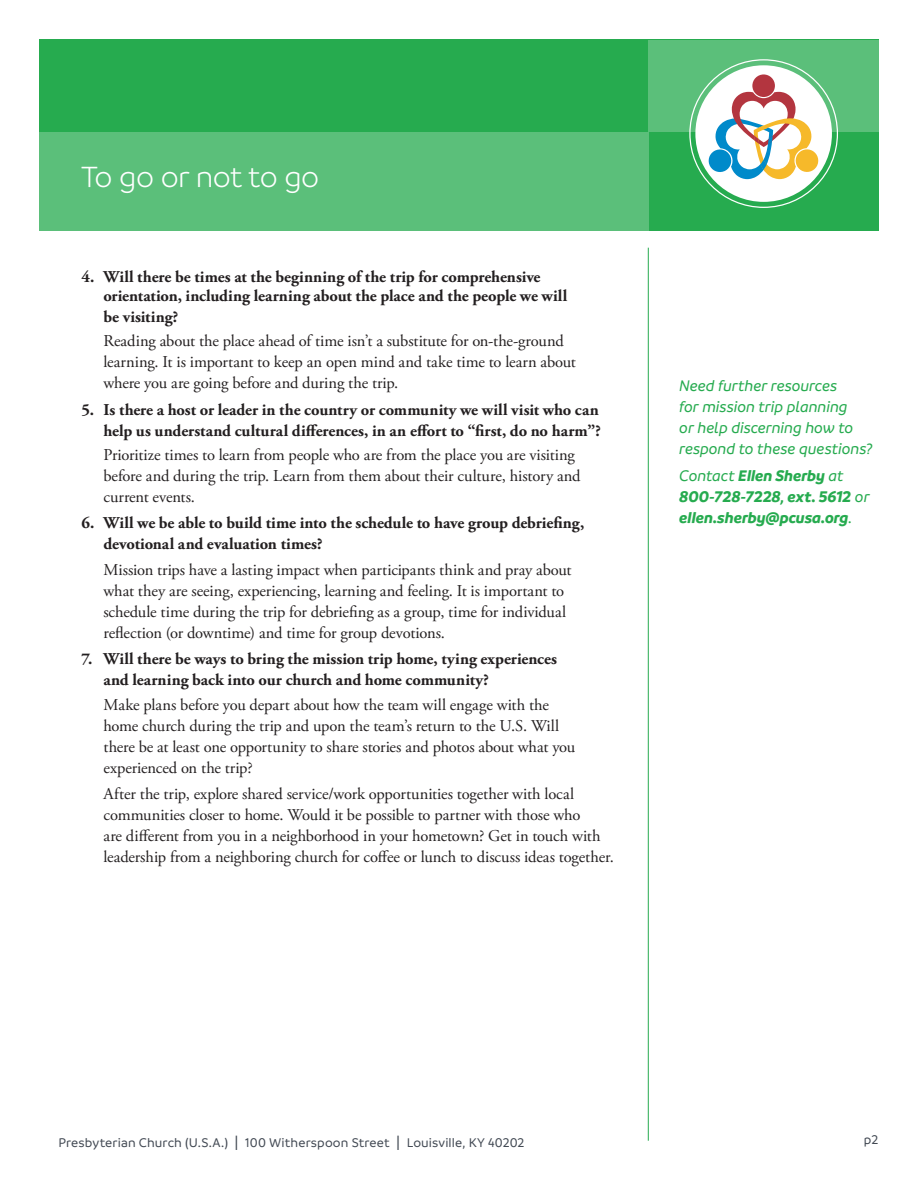
<style>
.page{position:relative;width:918px;height:1188px;background:#fff}
.page>*{position:absolute;margin:0;border:0;box-sizing:border-box;transform-origin:0 0}
.t1{font:300 31.5px "Branding";letter-spacing:-.02em;color:#fff}
.t2{font:16.5px/21px "Adobe Garamond Pro";letter-spacing:-.005em;color:#231f20}
.t3{font:700 16.5px/21px "Adobe Garamond Pro";color:#231f20}
.t4{font:italic 500 16.5px/21px "Branding";letter-spacing:-.01em;color:#26ab4f}
.t5{font:italic 700 16.5px/21px "Branding";letter-spacing:-.01em;color:#26ab4f}
.t6{font:500 13.5px "Branding";letter-spacing:.01em;color:#434a54}
.s1{font-weight:500}
.s2{font-size:16.5px}
</style>
<div class="page">
<div style="left:39px;top:39px;width:840px;height:191px;background:#26ab4f"></div>
<div style="left:39px;top:132px;width:609px;height:98px;background:#5bbf7a"></div>
<div style="left:648px;top:40px;width:231px;height:92px;background:#5bbf7a"></div>
<hr style="left:648px;top:248px;width:1px;height:893px;background:#26ab4f">
<div style="left:695px;top:65px;width:137px;height:137px;background:#fff;border-radius:50%"></div>
<div style="left:752px;top:74px;width:23px;height:23px;background:#b3353f;border-radius:50%"></div>
<svg style="left:707px;top:92px;width:113px;height:87px"></svg>
<h1 class="t1" style="left:81px;top:161px;width:240px">To go or not to go</h1>
<p class="t3" style="left:103px;top:267px;width:465px;line-height:19.5px;text-indent:-22px">4. Will there be times at the beginning of the trip for comprehensive orientation, including learning about the place and the people we will</p>
<p class="t3" style="left:103px;top:307px;width:76px">be visiting?</p>
<p class="t2" style="left:103px;top:331px;width:474px">Reading about the place ahead of time isn’t a substitute for on-the-ground learning. It is important to keep an open mind and take time to learn about where you are going before and during the trip.</p>
<p class="t3" style="left:81px;top:399px;width:521px;text-align:right">5. Is there a host or leader in the country or community we will visit who can help us understand cultural differences, in an effort to “first, do no harm”?</p>
<p class="t2" style="left:103px;top:445px;width:479px">Prioritize times to learn from people who are from the place you are visiting before and during the trip. Learn from them about their culture, history and current events.</p>
<p class="t3" style="left:103px;top:513px;width:482px;text-indent:-22px">6. Will we be able to build time into the schedule to have group debriefing, devotional and evaluation times?</p>
<p class="t2" style="left:103px;top:559px;width:470px">Mission trips have a lasting impact when participants think and pray about what they are seeing, experiencing, learning and feeling. It is important to schedule time during the trip for debriefing as a group, time for individual reflection (or downtime) and time for group devotions.</p>
<p class="t3" style="left:103px;top:648px;width:455px;text-indent:-22px">7. Will there be ways to bring the mission trip home, tying experiences and learning back into our church and home community?</p>
<p class="t2" style="left:103px;top:695px;width:473px">Make plans before you depart about how the team will engage with the home church during the trip and upon the team’s return to the U.S. Will there be at least one opportunity to share stories and photos about what you experienced on the trip?</p>
<p class="t2" style="left:103px;top:784px;width:512px">After the trip, explore shared service/work opportunities together with local communities closer to home. Would it be possible to partner with those who<br>are different from you in a neighborhood in your hometown? Get in touch with leadership from a neighboring church for coffee or lunch to discuss ideas together.</p>
<p class="t4" style="left:679px;top:375px;width:195px">Need further resources<br>for mission trip planning<br>or help discerning how to respond to these questions?</p>
<p class="t5" style="left:679px;top:466px;width:192px"><span class="s1">Contact</span> Ellen Sherby <span class="s1">at<br></span>800-728-7228, ext. 5612 <span class="s1">or </span>ellen.sherby@pcusa.org<span class="s1">.</span></p>
<p class="t6" style="left:58px;top:1135px;width:467px">Presbyterian Church (U.S.A.) <span class="s2">|</span> 100 Witherspoon Street <span class="s2">|</span> Louisville, KY 40202</p>
<p class="t6" style="left:864px;top:1133px;width:16px">p2</p>
</div>
